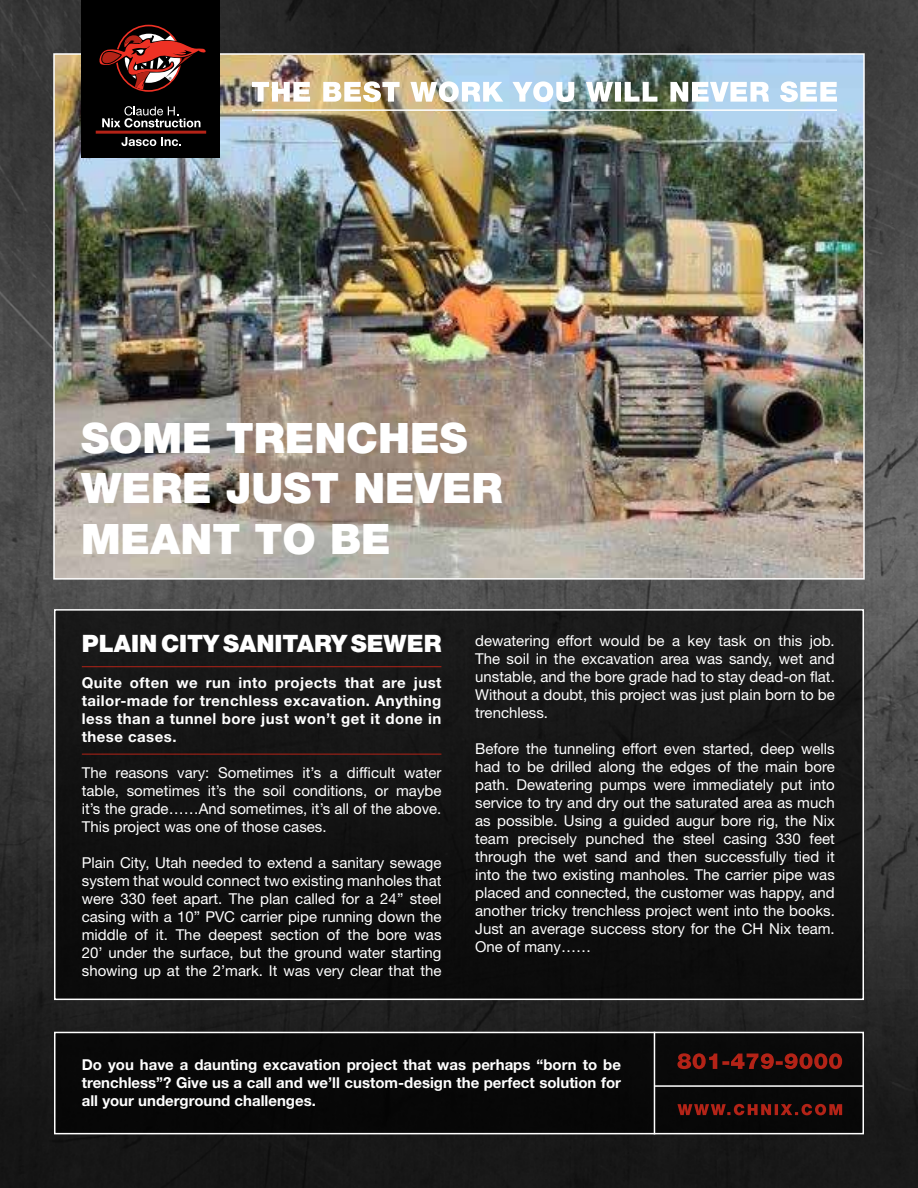
<style>
.page{position:relative;width:918px;height:1188px;background:#fff}
.page>*{position:absolute;margin:0;border:0;box-sizing:border-box;transform-origin:0 0}
.t1{font:900 42px/50.4px "Helvetica Neue LT Std";color:#fff}
.t2{font:900 24px "Helvetica Neue LT Std";color:#fff}
.t3{font:15px/18px "Helvetica Neue LT Std";color:#fff;text-align:justify}
.t4{font:700 15px/18px "Helvetica Neue LT Std";letter-spacing:.005em;color:#fff;text-align:justify}
</style>
<div class="page">
<img style="left:0;top:0;width:918px;height:1188px">
<div style="left:55px;top:610px;width:808px;height:389px;background:#131313"></div>
<div style="left:54px;top:609px;width:810px;height:391px;border:2px solid #fff"></div>
<div style="left:55px;top:1032px;width:808px;height:102px;background:#080808"></div>
<div style="left:54px;top:1032px;width:810px;height:102px;border:2px solid #fff"></div>
<img style="left:56px;top:56px;width:806px;height:521px">
<div style="left:82px;top:0;width:138px;height:158px;background:#000"></div>
<svg style="left:122px;top:137px;width:59px;height:9px"></svg>
<svg style="left:102px;top:106px;width:98px;height:21px"></svg>
<hr style="left:96px;top:131px;width:110px;height:3px;background:#b32317">
<svg style="left:99px;top:25px;width:107px;height:67px"></svg>
<svg style="left:677px;top:1104px;width:165px;height:11px"></svg>
<img style="left:252px;top:81px;width:585px;height:21px">
<hr style="left:654px;top:1032px;width:1px;height:102px;background:#fff">
<hr style="left:82px;top:666px;width:359px;height:1px;background:#b32317">
<hr style="left:82px;top:754px;width:359px;height:1px;background:#b32317">
<svg style="left:677px;top:1053px;width:165px;height:16px"></svg>
<hr style="left:655px;top:1085px;width:209px;height:2px;background:#fff">
<hr style="left:252px;top:109px;width:585px;height:2px;background:#fff">
<h1 class="t1" style="left:81px;top:412px;width:423px">SOME TRENCHES<br>WERE JUST NEVER<br>MEANT TO BE</h1>
<h2 class="t2" style="left:82px;top:629px;width:361px">PLAIN CITY SANITARY SEWER</h2>
<p class="t4" style="left:82px;top:673px;width:361px">Quite often we run into projects that are just tailor-made for trenchless excavation. Anything less than a tunnel bore just won’t get it done in these cases.</p>
<p class="t3" style="left:82px;top:764px;width:361px">The reasons vary: Sometimes it’s a difficult water table, sometimes it’s the soil conditions, or maybe it’s the grade……And sometimes, it’s all of the above.<br>This project was one of those cases.</p>
<p class="t3" style="left:82px;top:854px;width:361px">Plain City, Utah needed to extend a sanitary sewage system that would connect two existing manholes that were 330 feet apart. The plan called for a 24” steel casing with a 10” PVC carrier pipe running down the middle of it. The deepest section of the bore was 20’ under the surface, but the ground water starting showing up at the 2’mark. It was very clear that the</p>
<p class="t3" style="left:475px;top:631px;width:361px">dewatering effort would be a key task on this job.<br>The soil in the excavation area was sandy, wet and unstable, and the bore grade had to stay dead-on flat.<br>Without a doubt, this project was just plain born to be trenchless.</p>
<p class="t3" style="left:475px;top:739px;width:361px">Before the tunneling effort even started, deep wells had to be drilled along the edges of the main bore path. Dewatering pumps were immediately put into service to try and dry out the saturated area as much as possible. Using a guided augur bore rig, the Nix team precisely punched the steel casing 330 feet through the wet sand and then successfully tied it into the two existing manholes. The carrier pipe was placed and connected, the customer was happy, and another tricky trenchless project went into the books.<br>Just an average success story for the CH Nix team.<br>One of many……</p>
<p class="t4" style="left:82px;top:1056px;width:541px">Do you have a daunting excavation project that was perhaps “born to be trenchless”? Give us a call and we’ll custom-design the perfect solution for all your underground challenges.</p>
</div>
